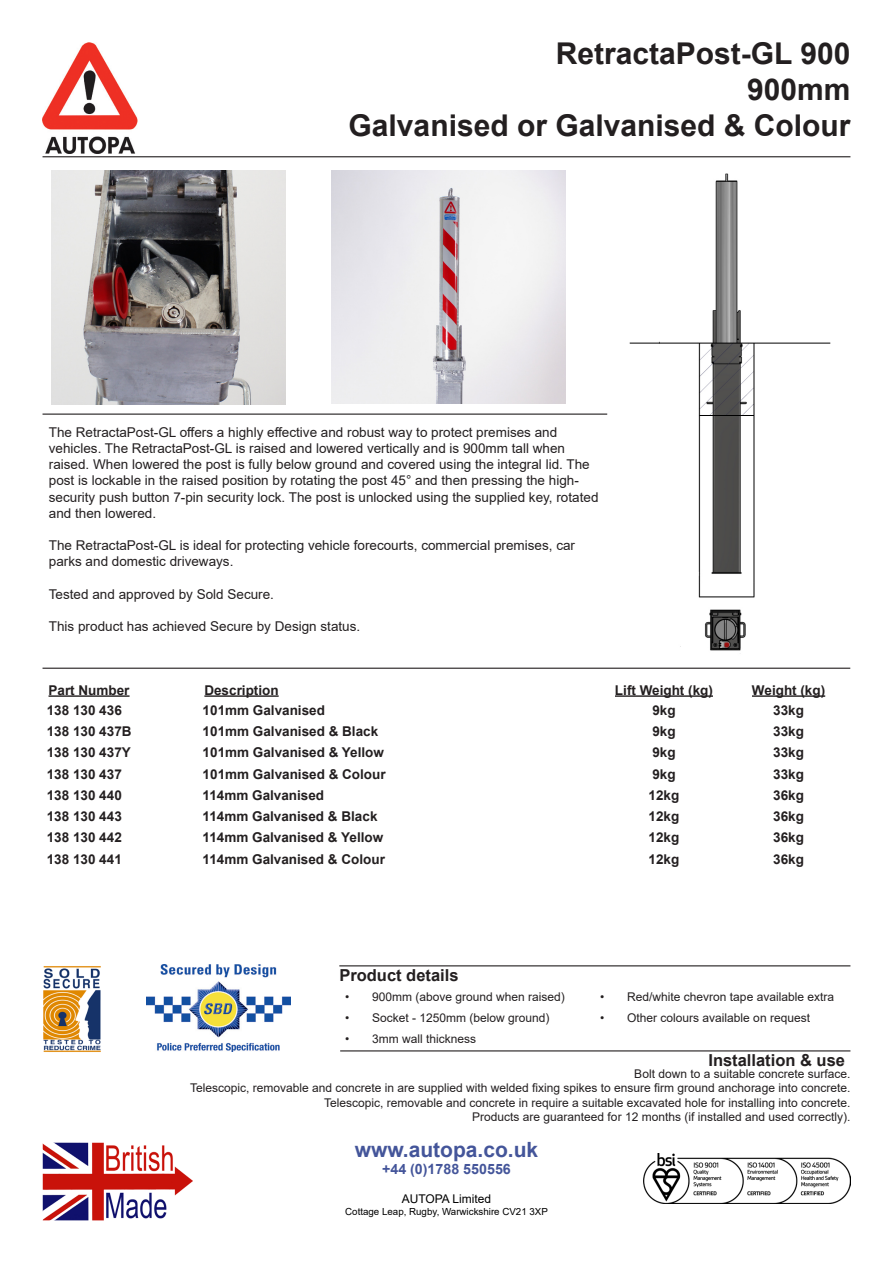
<style>
.page{position:relative;width:893px;height:1263px;background:#fff}
.page>*{position:absolute;margin:0;border:0;box-sizing:border-box;transform-origin:0 0}
.t1{font:700 30px "Arial";color:#231f20}
.t2{font:700 21px "Arial";color:#44559a}
.t3{font:700 16.5px "Arial";color:#231f20}
.t4{font:700 14.25px "Arial";color:#44559a}
.t5{font:13.5px/16.2px "Arial";color:#231f20}
.t6{font:700 13.5px "Arial";color:#231f20}
.t7{font:12px "Arial";color:#231f20}
.t8{font:12px "Arial";color:#000}
.t9{font:9.75px "Arial";color:#000}
</style>
<div class="page">
<img style="left:644px;top:1154px;width:206px;height:49px">
<img style="left:43px;top:1143px;width:150px;height:77px">
<img style="left:629px;top:173px;width:202px;height:478px">
<img style="left:42px;top:43px;width:95px;height:110px">
<hr style="left:43px;top:156px;width:807px;height:1px;background:#231f20">
<hr style="left:43px;top:414px;width:564px;height:1px;background:#231f20">
<img style="left:52px;top:170px;width:234px;height:234px">
<img style="left:332px;top:170px;width:234px;height:234px">
<hr style="left:49px;top:695px;width:81px;height:2px;background:#231f20">
<hr style="left:204px;top:695px;width:75px;height:2px;background:#231f20">
<hr style="left:615px;top:695px;width:98px;height:2px;background:#231f20">
<hr style="left:752px;top:695px;width:73px;height:2px;background:#231f20">
<hr style="left:43px;top:668px;width:807px;height:1px;background:#231f20">
<hr style="left:339px;top:965px;width:511px;height:1px;background:#231f20">
<hr style="left:340px;top:1050px;width:510px;height:1px;background:#231f20">
<img style="left:147px;top:964px;width:143px;height:87px">
<img style="left:43px;top:966px;width:58px;height:86px">
<p class="t1" style="left:556px;top:33px;width:296px">RetractaPost-GL 900</p>
<p class="t1" style="left:747px;top:69px;width:105px">900mm</p>
<p class="t1" style="left:349px;top:105px;width:503px">Galvanised or Galvanised &amp; Colour</p>
<p class="t5" style="left:49px;top:424px;width:551px">The RetractaPost-GL offers a highly effective and robust way to protect premises and vehicles. The RetractaPost-GL is raised and lowered vertically and is 900mm tall when raised. When lowered the post is fully below ground and covered using the integral lid. The post is lockable in the raised position by rotating the post 45° and then pressing the high&shy;security push button 7-pin security lock. The post is unlocked using the supplied key, rotated and then lowered.</p>
<p class="t5" style="left:49px;top:537px;width:528px">The RetractaPost-GL is ideal for protecting vehicle forecourts, commercial premises, car parks and domestic driveways.</p>
<p class="t5" style="left:49px;top:586px;width:227px">Tested and approved by Sold Secure.</p>
<p class="t5" style="left:49px;top:618px;width:313px">This product has achieved Secure by Design status.</p>
<p class="t6" style="left:49px;top:680px;width:83px">Part Number</p>
<p class="t6" style="left:204px;top:680px;width:76px">Description</p>
<p class="t6" style="left:615px;top:680px;width:99px">Lift Weight (kg)</p>
<p class="t6" style="left:752px;top:680px;width:75px">Weight (kg)</p>
<p class="t6" style="left:47px;top:700px;width:77px">138 130 436</p>
<p class="t6" style="left:203px;top:700px;width:124px">101mm Galvanised</p>
<p class="t6" style="left:652px;top:700px;width:25px">9kg</p>
<p class="t6" style="left:773px;top:700px;width:32px">33kg</p>
<p class="t6" style="left:47px;top:722px;width:86px">138 130 437B</p>
<p class="t6" style="left:203px;top:722px;width:177px">101mm Galvanised &amp; Black</p>
<p class="t6" style="left:652px;top:722px;width:25px">9kg</p>
<p class="t6" style="left:773px;top:722px;width:32px">33kg</p>
<p class="t6" style="left:47px;top:743px;width:86px">138 130 437Y</p>
<p class="t6" style="left:203px;top:743px;width:183px">101mm Galvanised &amp; Yellow</p>
<p class="t6" style="left:652px;top:743px;width:25px">9kg</p>
<p class="t6" style="left:773px;top:743px;width:32px">33kg</p>
<p class="t6" style="left:47px;top:764px;width:77px">138 130 437</p>
<p class="t6" style="left:203px;top:764px;width:185px">101mm Galvanised &amp; Colour</p>
<p class="t6" style="left:652px;top:764px;width:25px">9kg</p>
<p class="t6" style="left:773px;top:764px;width:32px">33kg</p>
<p class="t6" style="left:47px;top:785px;width:77px">138 130 440</p>
<p class="t6" style="left:203px;top:785px;width:123px">114mm Galvanised</p>
<p class="t6" style="left:649px;top:785px;width:32px">12kg</p>
<p class="t6" style="left:773px;top:785px;width:32px">36kg</p>
<p class="t6" style="left:47px;top:807px;width:77px">138 130 443</p>
<p class="t6" style="left:203px;top:807px;width:176px">114mm Galvanised &amp; Black</p>
<p class="t6" style="left:649px;top:807px;width:32px">12kg</p>
<p class="t6" style="left:773px;top:807px;width:32px">36kg</p>
<p class="t6" style="left:47px;top:828px;width:77px">138 130 442</p>
<p class="t6" style="left:203px;top:828px;width:182px">114mm Galvanised &amp; Yellow</p>
<p class="t6" style="left:649px;top:828px;width:32px">12kg</p>
<p class="t6" style="left:773px;top:828px;width:32px">36kg</p>
<p class="t6" style="left:47px;top:849px;width:77px">138 130 441</p>
<p class="t6" style="left:203px;top:849px;width:184px">114mm Galvanised &amp; Colour</p>
<p class="t6" style="left:649px;top:849px;width:32px">12kg</p>
<p class="t6" style="left:773px;top:849px;width:32px">36kg</p>
<p class="t3" style="left:339px;top:963px;width:121px">Product details</p>
<p class="t7" style="left:345px;top:989px;width:221px">• 900mm (above ground when raised)</p>
<p class="t7" style="left:600px;top:989px;width:235px">• Red/white chevron tape available extra</p>
<p class="t7" style="left:345px;top:1009px;width:206px">• Socket - 1250mm (below ground)</p>
<p class="t7" style="left:600px;top:1009px;width:211px">• Other colours available on request</p>
<p class="t7" style="left:345px;top:1030px;width:133px">• 3mm wall thickness</p>
<p class="t3" style="left:708px;top:1048px;width:138px">Installation &amp; use</p>
<p class="t7" style="left:634px;top:1065px;width:218px">Bolt down to a suitable concrete surface.</p>
<p class="t7" style="left:190px;top:1080px;width:662px">Telescopic, removable and concrete in are supplied with welded fixing spikes to ensure firm ground anchorage into concrete.</p>
<p class="t7" style="left:324px;top:1094px;width:528px">Telescopic, removable and concrete in require a suitable excavated hole for installing into concrete.</p>
<p class="t7" style="left:472px;top:1108px;width:380px">Products are guaranteed for 12 months (if installed and used correctly).</p>
<p class="t2" style="left:355px;top:1135px;width:185px">www.autopa.co.uk</p>
<p class="t4" style="left:382px;top:1159px;width:130px">+44 (0)1788 550556</p>
<p class="t8" style="left:402px;top:1190px;width:91px">AUTOPA Limited</p>
<p class="t9" style="left:345px;top:1204px;width:204px">Cottage Leap, Rugby, Warwickshire CV21 3XP</p>
</div>
